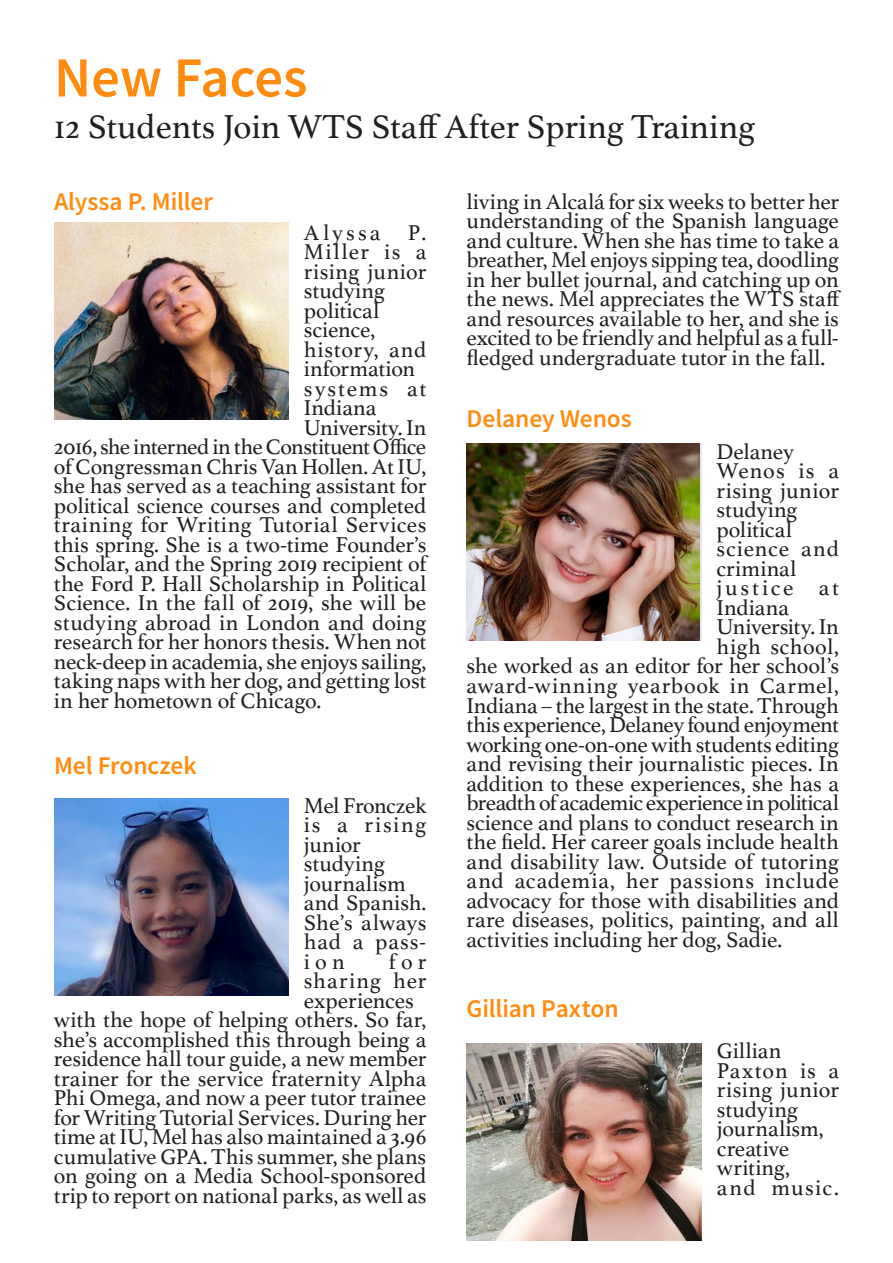
<style>
.page{position:relative;width:893px;height:1263px;background:#fff}
.page>*{position:absolute;margin:0;border:0;box-sizing:border-box;transform-origin:0 0}
.t1{font:600 56.55px "Source Sans Pro";color:#ff8c10}
.t2{font:34.8px "Athelas";color:#231f20}
.Head1{font:600 25.5px "Source Sans Pro";letter-spacing:-.005em;color:#ff8c10}
.MainText{font:600 25.5px "Source Sans Pro";letter-spacing:-.005em;color:#ff8c10}
.Head1-2{font:22.5px/19.5px "Athelas";letter-spacing:-.005em;color:#231f20}
.MainText-2{font:22.5px "Athelas";letter-spacing:-.005em;color:#231f20}
.MainText-3{font:22.5px "Athelas";letter-spacing:.02em;color:#231f20}
.Head1-3{font:22.5px "Athelas";letter-spacing:.025em;color:#231f20}
.MainText-4{font:22.5px "Athelas";letter-spacing:-.025em;color:#231f20}
.Head1-4{font:22.5px "Athelas";letter-spacing:-.035em;color:#231f20}
.Head1-5{font:22.5px "Athelas";letter-spacing:-.03em;color:#231f20}
.Head1-6{font:22.5px "Athelas";letter-spacing:-.025em;color:#231f20}
.Head1-7{font:22.5px "Athelas";letter-spacing:.035em;color:#231f20}
.Head1-8{font:22.5px "Athelas";letter-spacing:.02em;color:#231f20}
.MainText-5{font:22.5px "Athelas";letter-spacing:.03em;color:#231f20}
.Head1-9{font:22.5px "Athelas";letter-spacing:.045em;color:#231f20}
.Head1-10{font:22.5px "Athelas";letter-spacing:.03em;color:#231f20}
.MainText-6{font:22.5px "Athelas";letter-spacing:.065em;color:#231f20}
.MainText-7{font:22.5px "Athelas";letter-spacing:.08em;color:#231f20}
.Head1-11{font:22.5px "Athelas";letter-spacing:.12em;color:#231f20}
</style>
<div class="page">
<img style="left:467px;top:1043px;width:235px;height:197px">
<img style="left:467px;top:443px;width:232px;height:197px">
<img style="left:54px;top:798px;width:235px;height:197px">
<img style="left:54px;top:223px;width:235px;height:197px">
<p class="t1" style="left:54px;top:41px;width:255px">New Faces</p>
<p class="t2" style="left:54px;top:99px;width:703px">12 Students Join WTS Staff After Spring Training</p>
<p class="Head1" style="left:54px;top:185px;width:161px">Alyssa P. Miller</p>
<p class="MainText-2" style="left:304px;top:214px;width:124px">Alyssa P.</p>
<p class="MainText-6" style="left:304px;top:234px;width:124px">Miller is a</p>
<p class="MainText-3" style="left:304px;top:253px;width:124px">rising junior</p>
<p class="MainText-2" style="left:304px;top:273px;width:83px">studying</p>
<p class="MainText-2" style="left:304px;top:292px;width:77px">political</p>
<p class="MainText-2" style="left:304px;top:312px;width:73px">science,</p>
<p class="MainText-5" style="left:304px;top:331px;width:124px">history, and</p>
<p class="MainText-2" style="left:304px;top:351px;width:113px">information</p>
<p class="MainText-7" style="left:304px;top:370px;width:124px">systems at</p>
<p class="MainText-2" style="left:304px;top:390px;width:74px">Indiana</p>
<p class="MainText-2" style="left:304px;top:409px;width:124px">University. In</p>
<p class="MainText-4" style="left:54px;top:429px;width:374px">2016, she interned in the Constituent Office</p>
<p class="MainText-2" style="left:54px;top:448px;width:374px">of Congressman Chris Van Hollen. At IU,</p>
<p class="MainText-2" style="left:54px;top:468px;width:374px">she has served as a teaching assistant for</p>
<p class="MainText-2" style="left:54px;top:487px;width:374px">political science courses and completed</p>
<p class="MainText-3" style="left:54px;top:507px;width:374px">training for Writing Tutorial Services</p>
<p class="MainText-2" style="left:54px;top:526px;width:374px">this spring. She is a two-time Founder’s</p>
<p class="MainText-2" style="left:54px;top:546px;width:374px">Scholar, and the Spring 2019 recipient of</p>
<p class="MainText-2" style="left:54px;top:565px;width:374px">the Ford P. Hall Scholarship in Political</p>
<p class="MainText-2" style="left:54px;top:585px;width:374px">Science. In the fall of 2019, she will be</p>
<p class="MainText-2" style="left:54px;top:604px;width:374px">studying abroad in London and doing</p>
<p class="MainText-2" style="left:54px;top:624px;width:374px">research for her honors thesis. When not</p>
<p class="MainText-2" style="left:54px;top:643px;width:374px">neck-deep in academia, she enjoys sailing,</p>
<p class="MainText-2" style="left:54px;top:663px;width:374px">taking naps with her dog, and getting lost</p>
<p class="MainText-2" style="left:54px;top:682px;width:269px">in her hometown of Chicago.</p>
<p class="MainText" style="left:54px;top:748px;width:144px">Mel Fronczek</p>
<p class="Head1-2" style="left:304px;top:795px;width:124px">Mel Fronczek is a rising junior studying journalism and Spanish.<br>She’s always had a pass&shy;ion</p>
<p class="Head1-2" style="left:389px;top:951px;width:39px">for</p>
<p class="Head1-9" style="left:304px;top:963px;width:124px">sharing her</p>
<p class="Head1-2" style="left:304px;top:990px;width:112px">experiences</p>
<p class="Head1-2" style="left:54px;top:1009px;width:374px">with the hope of helping others. So far,</p>
<p class="Head1-2" style="left:54px;top:1029px;width:374px">she’s accomplished this through being a</p>
<p class="Head1-2" style="left:54px;top:1048px;width:374px">residence hall tour guide, a new member</p>
<p class="Head1-2" style="left:54px;top:1068px;width:374px">trainer for the service fraternity Alpha</p>
<p class="Head1-2" style="left:54px;top:1087px;width:374px">Phi Omega, and now a peer tutor trainee</p>
<p class="Head1-2" style="left:54px;top:1107px;width:374px">for Writing Tutorial Services. During her</p>
<p class="Head1-2" style="left:54px;top:1126px;width:374px">time at IU, Mel has also maintained a 3.96</p>
<p class="Head1-2" style="left:54px;top:1146px;width:374px">cumulative GPA. This summer, she plans</p>
<p class="Head1-2" style="left:54px;top:1165px;width:374px">on going on a Media School-sponsored</p>
<p class="Head1-2" style="left:54px;top:1185px;width:374px">trip to report on national parks, as well as</p>
<p class="Head1-2" style="left:467px;top:191px;width:376px;text-align:justify">living in Alcalá for six weeks to better her understanding of the Spanish language and culture. When she has time to take a breather, Mel enjoys sipping tea, doodling in her bullet journal, and catching up on the news. Mel appreciates the WTS staff and resources available to her, and she is excited to be friendly and helpful as a full&shy;fledged undergraduate tutor in the fall.</p>
<p class="Head1" style="left:467px;top:402px;width:167px">Delaney Wenos</p>
<p class="Head1-2" style="left:716px;top:441px;width:79px">Delaney</p>
<p class="Head1-2" style="left:716px;top:461px;width:124px">Wenos is a</p>
<p class="Head1-8" style="left:716px;top:473px;width:124px">rising junior</p>
<p class="Head1-2" style="left:716px;top:500px;width:83px">studying</p>
<p class="Head1-2" style="left:716px;top:519px;width:77px">political</p>
<p class="Head1-10" style="left:716px;top:531px;width:124px">science and</p>
<p class="Head1-2" style="left:716px;top:558px;width:82px">criminal</p>
<p class="Head1-11" style="left:716px;top:570px;width:124px">justice at</p>
<p class="Head1-2" style="left:716px;top:597px;width:74px">Indiana</p>
<p class="Head1-2" style="left:716px;top:617px;width:124px">University. In</p>
<p class="Head1-3" style="left:716px;top:629px;width:124px">high school,</p>
<p class="Head1-2" style="left:467px;top:656px;width:374px">she worked as an editor for her school’s</p>
<p class="Head1-7" style="left:467px;top:668px;width:374px">award-winning yearbook in Carmel,</p>
<p class="Head1-2" style="left:467px;top:695px;width:374px">Indiana – the largest in the state. Through</p>
<p class="Head1-5" style="left:467px;top:707px;width:374px">this experience, Delaney found enjoyment</p>
<p class="Head1-6" style="left:467px;top:726px;width:374px">working one-on-one with students editing</p>
<p class="Head1-2" style="left:467px;top:753px;width:374px">and revising their journalistic pieces. In</p>
<p class="Head1-2" style="left:467px;top:773px;width:374px">addition to these experiences, she has a</p>
<p class="Head1-4" style="left:467px;top:785px;width:374px">breadth of academic experience in political</p>
<p class="Head1-2" style="left:467px;top:812px;width:374px">science and plans to conduct research in</p>
<p class="Head1-2" style="left:467px;top:831px;width:374px">the field. Her career goals include health</p>
<p class="Head1-2" style="left:467px;top:851px;width:374px">and disability law. Outside of tutoring</p>
<p class="Head1-3" style="left:467px;top:863px;width:374px">and academia, her passions include</p>
<p class="Head1-2" style="left:467px;top:890px;width:374px">advocacy for those with disabilities and</p>
<p class="Head1-2" style="left:467px;top:909px;width:374px">rare diseases, politics, painting, and all</p>
<p class="Head1-2" style="left:467px;top:929px;width:317px">activities including her dog, Sadie.</p>
<p class="Head1" style="left:467px;top:992px;width:154px">Gillian Paxton</p>
<p class="Head1-2" style="left:717px;top:1040px;width:124px">Gillian<br>Paxton is a rising junior studying journalism, creative writing,<br>and music.</p>
</div>
